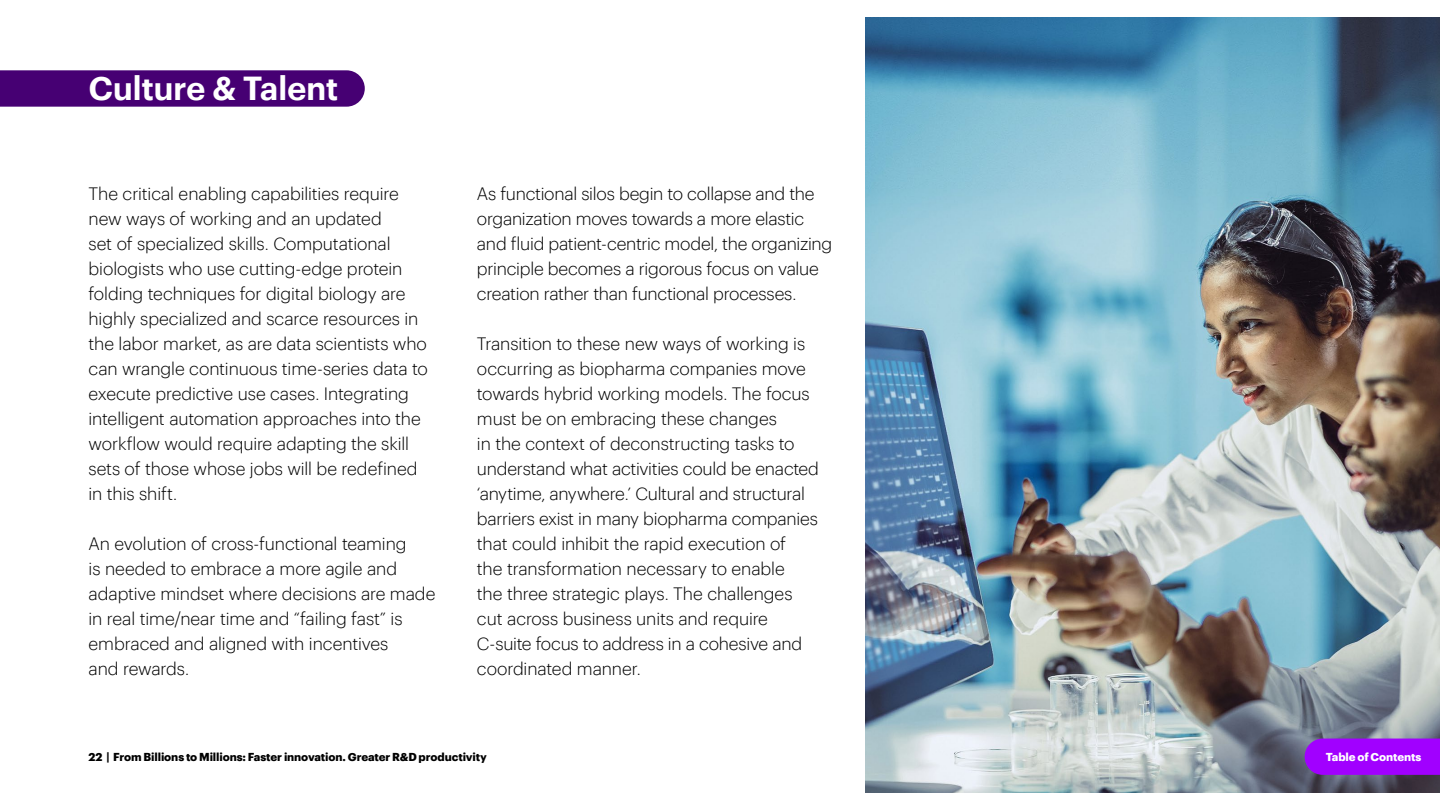
<style>
.page{position:relative;width:1440px;height:810px;background:#fff}
.page>*{position:absolute;margin:0;border:0;box-sizing:border-box;transform-origin:0 0}
.t1{font:600 32.5px "Graphik";letter-spacing:-.02em;color:#fff}
.t2{font:300 17.5px/25px "Graphik";letter-spacing:-.01em;color:#000}
.t3{font:700 11.25px "Graphik";letter-spacing:-.015em;color:#000}
.t4{font:700 11.25px "Graphik";letter-spacing:-.01em;color:#fff}
</style>
<div class="page">
<div style="left:0;top:70px;width:365px;height:37px;background:#460073"></div>
<img style="left:865px;top:18px;width:575px;height:774px">
<div style="left:1305px;top:739px;width:135px;height:36px;background:#a100ff"></div>
<h1 class="t1" style="left:89px;top:63px;width:251px">Culture &amp; Talent</h1>
<p class="t2" style="left:89px;top:180px;width:341px">The critical enabling capabilities require new ways of working and an updated<br>set of specialized skills. Computational biologists who use cutting-edge protein folding techniques for digital biology are highly specialized and scarce resources in the labor market, as are data scientists who can wrangle continuous time-series data to execute predictive use cases. Integrating intelligent automation approaches into the workflow would require adapting the skill sets of those whose jobs will be redefined in this shift.</p>
<p class="t2" style="left:89px;top:530px;width:348px">An evolution of cross-functional teaming<br>is needed to embrace a more agile and adaptive mindset where decisions are made in real time/near time and “failing fast” is embraced and aligned with incentives<br>and rewards.</p>
<p class="t2" style="left:477px;top:180px;width:357px">As functional silos begin to collapse and the organization moves towards a more elastic and fluid patient-centric model, the organizing principle becomes a rigorous focus on value creation rather than functional processes.</p>
<p class="t2" style="left:477px;top:330px;width:344px">Transition to these new ways of working is occurring as biopharma companies move towards hybrid working models. The focus must be on embracing these changes<br>in the context of deconstructing tasks to understand what activities could be enacted ‘anytime, anywhere.’ Cultural and structural barriers exist in many biopharma companies that could inhibit the rapid execution of<br>the transformation necessary to enable<br>the three strategic plays. The challenges cut across business units and require C-suite focus to address in a cohesive and coordinated manner.</p>
<p class="t3" style="left:89px;top:749px;width:400px">22 | From Billions to Millions: Faster innovation. Greater R&amp;D productivity</p>
<p class="t4" style="left:1326px;top:749px;width:97px">Table of Contents</p>
</div>
